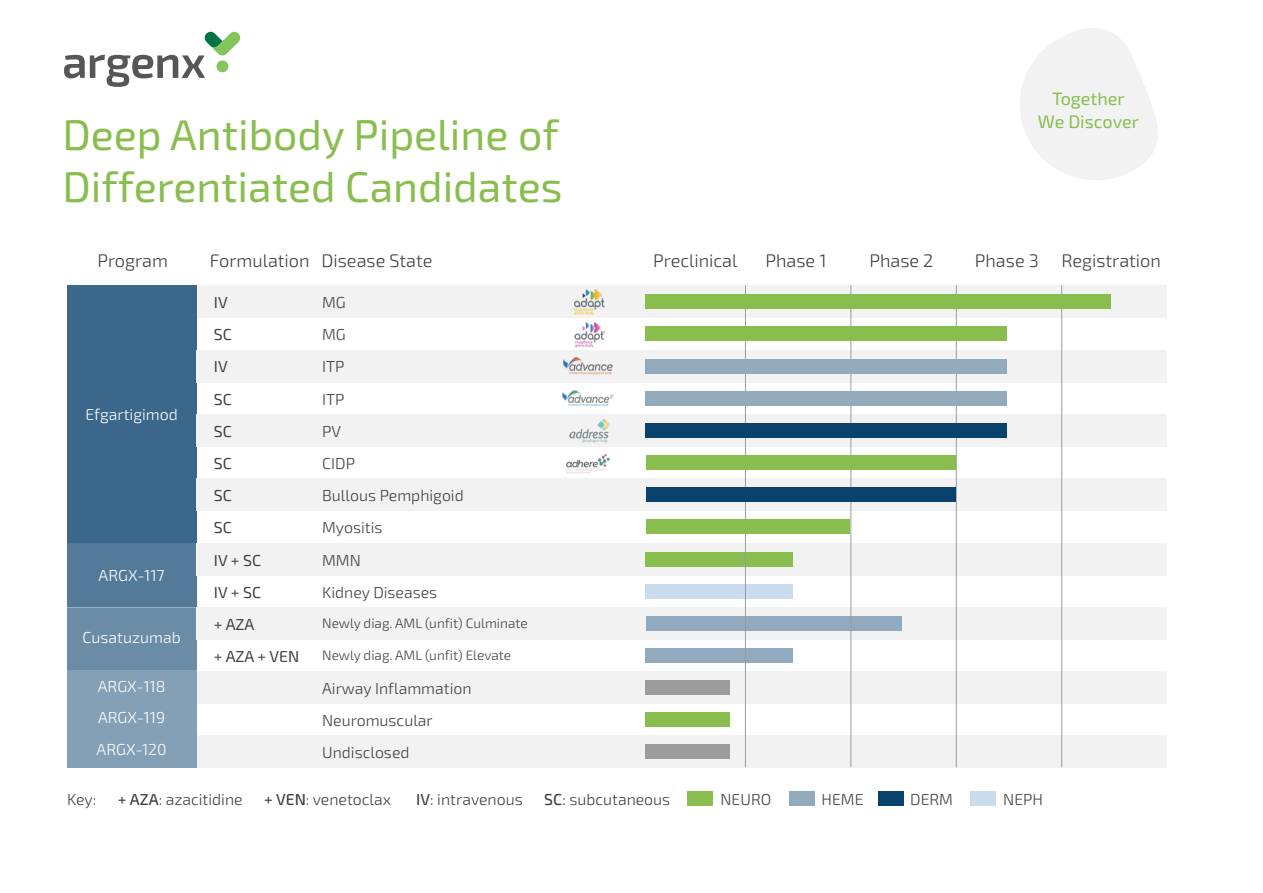
<style>
.page{position:relative;width:1263px;height:893px;background:#fff}
.page>*{position:absolute;margin:0;border:0;box-sizing:border-box;transform-origin:0 0}
.t1{font:42.9px/52.3px "Exo 2";color:#89be4f}
.t2{font:300 18.15px "Exo 2";color:#3e4043}
.t3{font:18px "Exo 2";color:#89be4f}
.t4{font:300 15.9px "Exo 2";color:#3e4043}
.t5{font:300 15.9px "Exo 2";color:#fff}
.t6{font:15.9px "Exo 2";color:#3e4043}
.t7{font:300 13.65px "Exo 2";color:#3e4043}
.s1{font-weight:500}
</style>
<div class="page">
<div style="left:197px;top:607px;width:970px;height:32px;background:#f2f2f3"></div>
<div style="left:646px;top:616px;width:255px;height:14px;background:#91aabe"></div>
<div style="left:646px;top:648px;width:147px;height:15px;background:#91aabe"></div>
<div style="left:67px;top:607px;width:129px;height:65px;background:#6b8ca7"></div>
<div style="left:197px;top:544px;width:970px;height:32px;background:#f2f2f3"></div>
<div style="left:646px;top:553px;width:147px;height:14px;background:#89be4f"></div>
<div style="left:646px;top:585px;width:147px;height:14px;background:#caddef"></div>
<div style="left:67px;top:543px;width:129px;height:64px;background:#537a99"></div>
<div style="left:197px;top:286px;width:970px;height:32px;background:#f2f2f3"></div>
<div style="left:197px;top:350px;width:970px;height:32px;background:#f2f2f3"></div>
<div style="left:197px;top:414px;width:970px;height:32px;background:#f2f2f3"></div>
<div style="left:197px;top:479px;width:970px;height:32px;background:#f2f2f3"></div>
<div style="left:197px;top:671px;width:970px;height:32px;background:#f2f2f3"></div>
<div style="left:197px;top:736px;width:970px;height:32px;background:#f2f2f3"></div>
<hr style="left:745px;top:285px;width:1px;height:482px;background:#9a9c9e">
<hr style="left:850px;top:285px;width:1px;height:482px;background:#9a9c9e">
<hr style="left:956px;top:285px;width:1px;height:482px;background:#9a9c9e">
<hr style="left:1061px;top:285px;width:1px;height:482px;background:#9a9c9e">
<div style="left:646px;top:295px;width:465px;height:14px;background:#89be4f"></div>
<div style="left:646px;top:327px;width:361px;height:14px;background:#89be4f"></div>
<div style="left:646px;top:359px;width:361px;height:14px;background:#91aabe"></div>
<div style="left:646px;top:391px;width:361px;height:14px;background:#91aabe"></div>
<div style="left:646px;top:423px;width:361px;height:14px;background:#0a426e"></div>
<div style="left:646px;top:455px;width:309px;height:15px;background:#89be4f"></div>
<div style="left:646px;top:488px;width:309px;height:14px;background:#0a426e"></div>
<div style="left:646px;top:520px;width:203px;height:14px;background:#89be4f"></div>
<div style="left:646px;top:680px;width:84px;height:14px;background:#9a9c9e"></div>
<div style="left:646px;top:712px;width:84px;height:15px;background:#89be4f"></div>
<div style="left:646px;top:745px;width:84px;height:14px;background:#9a9c9e"></div>
<div style="left:67px;top:671px;width:129px;height:97px;background:#84a0b6"></div>
<div style="left:67px;top:286px;width:129px;height:257px;background:#3a678a"></div>
<div style="left:687px;top:792px;width:26px;height:14px;background:#89be4f"></div>
<div style="left:789px;top:792px;width:26px;height:14px;background:#91aabe"></div>
<div style="left:878px;top:792px;width:25px;height:14px;background:#0a426e"></div>
<div style="left:970px;top:792px;width:26px;height:14px;background:#caddef"></div>
<svg style="left:64px;top:32px;width:176px;height:55px"></svg>
<svg style="left:1020px;top:28px;width:138px;height:152px"></svg>
<img style="left:574px;top:289px;width:31px;height:26px">
<img style="left:574px;top:322px;width:32px;height:26px">
<img style="left:563px;top:357px;width:50px;height:18px">
<img style="left:562px;top:390px;width:52px;height:16px">
<img style="left:553px;top:420px;width:70px;height:27px">
<img style="left:555px;top:454px;width:68px;height:25px">
<p class="t1" style="left:62px;top:109px;width:502px">Deep Antibody Pipeline of<br>Differentiated Candidates</p>
<p class="t3" style="left:1052px;top:88px;width:74px">Together</p>
<p class="t3" style="left:1038px;top:111px;width:103px">We Discover</p>
<p class="t2" style="left:97px;top:250px;width:72px">Program</p>
<p class="t2" style="left:321px;top:250px;width:113px">Disease State</p>
<p class="t2" style="left:653px;top:250px;width:86px">Preclinical</p>
<p class="t2" style="left:765px;top:250px;width:63px">Phase 1</p>
<p class="t2" style="left:869px;top:250px;width:66px">Phase 2</p>
<p class="t2" style="left:975px;top:250px;width:66px">Phase 3</p>
<p class="t2" style="left:1061px;top:250px;width:101px">Registration</p>
<p class="t2" style="left:210px;top:250px;width:101px">Formulation</p>
<p class="t5" style="left:85px;top:405px;width:94px">Efgartigimod</p>
<p class="t5" style="left:99px;top:566px;width:68px">ARGX-117</p>
<p class="t5" style="left:83px;top:628px;width:100px">Cusatuzumab</p>
<p class="t5" style="left:98px;top:677px;width:69px">ARGX-118</p>
<p class="t5" style="left:98px;top:709px;width:68px">ARGX-119</p>
<p class="t5" style="left:97px;top:740px;width:72px">ARGX-120</p>
<p class="t6" style="left:214px;top:293px;width:15px">IV</p>
<p class="t4" style="left:322px;top:293px;width:25px">MG</p>
<p class="t6" style="left:214px;top:325px;width:19px">SC</p>
<p class="t4" style="left:322px;top:325px;width:25px">MG</p>
<p class="t6" style="left:214px;top:358px;width:15px">IV</p>
<p class="t4" style="left:322px;top:358px;width:24px">ITP</p>
<p class="t6" style="left:214px;top:390px;width:19px">SC</p>
<p class="t4" style="left:322px;top:390px;width:24px">ITP</p>
<p class="t6" style="left:214px;top:422px;width:19px">SC</p>
<p class="t4" style="left:322px;top:422px;width:20px">PV</p>
<p class="t6" style="left:214px;top:454px;width:19px">SC</p>
<p class="t4" style="left:322px;top:454px;width:34px">CIDP</p>
<p class="t6" style="left:214px;top:486px;width:19px">SC</p>
<p class="t4" style="left:322px;top:486px;width:143px">Bullous Pemphigoid</p>
<p class="t6" style="left:214px;top:518px;width:19px">SC</p>
<p class="t4" style="left:322px;top:518px;width:62px">Myositis</p>
<p class="t6" style="left:214px;top:551px;width:49px">IV + SC</p>
<p class="t4" style="left:322px;top:551px;width:40px">MMN</p>
<p class="t6" style="left:214px;top:583px;width:49px">IV + SC</p>
<p class="t4" style="left:322px;top:583px;width:117px">Kidney Diseases</p>
<p class="t6" style="left:214px;top:615px;width:42px">+ AZA</p>
<p class="t7" style="left:322px;top:615px;width:207px">Newly diag. AML (unfit) Culminate</p>
<p class="t6" style="left:214px;top:647px;width:87px">+ AZA + VEN</p>
<p class="t7" style="left:322px;top:648px;width:190px">Newly diag. AML (unfit) Elevate</p>
<p class="t4" style="left:322px;top:679px;width:151px">Airway Inflammation</p>
<p class="t4" style="left:322px;top:711px;width:112px">Neuromuscular</p>
<p class="t4" style="left:322px;top:743px;width:89px">Undisclosed</p>
<p class="t4" style="left:67px;top:790px;width:31px">Key:</p>
<p class="t4" style="left:118px;top:790px;width:126px"><span class="s1">+ AZA</span>: azacitidine</p>
<p class="t4" style="left:264px;top:790px;width:128px"><span class="s1">+ VEN</span>: venetoclax</p>
<p class="t4" style="left:416px;top:790px;width:108px"><span class="s1">IV</span>: intravenous</p>
<p class="t4" style="left:544px;top:790px;width:127px"><span class="s1">SC</span>: subcutaneous</p>
<p class="t4" style="left:720px;top:790px;width:52px">NEURO</p>
<p class="t4" style="left:821px;top:790px;width:44px">HEME</p>
<p class="t4" style="left:910px;top:790px;width:44px">DERM</p>
<p class="t4" style="left:1003px;top:790px;width:41px">NEPH</p>
</div>
